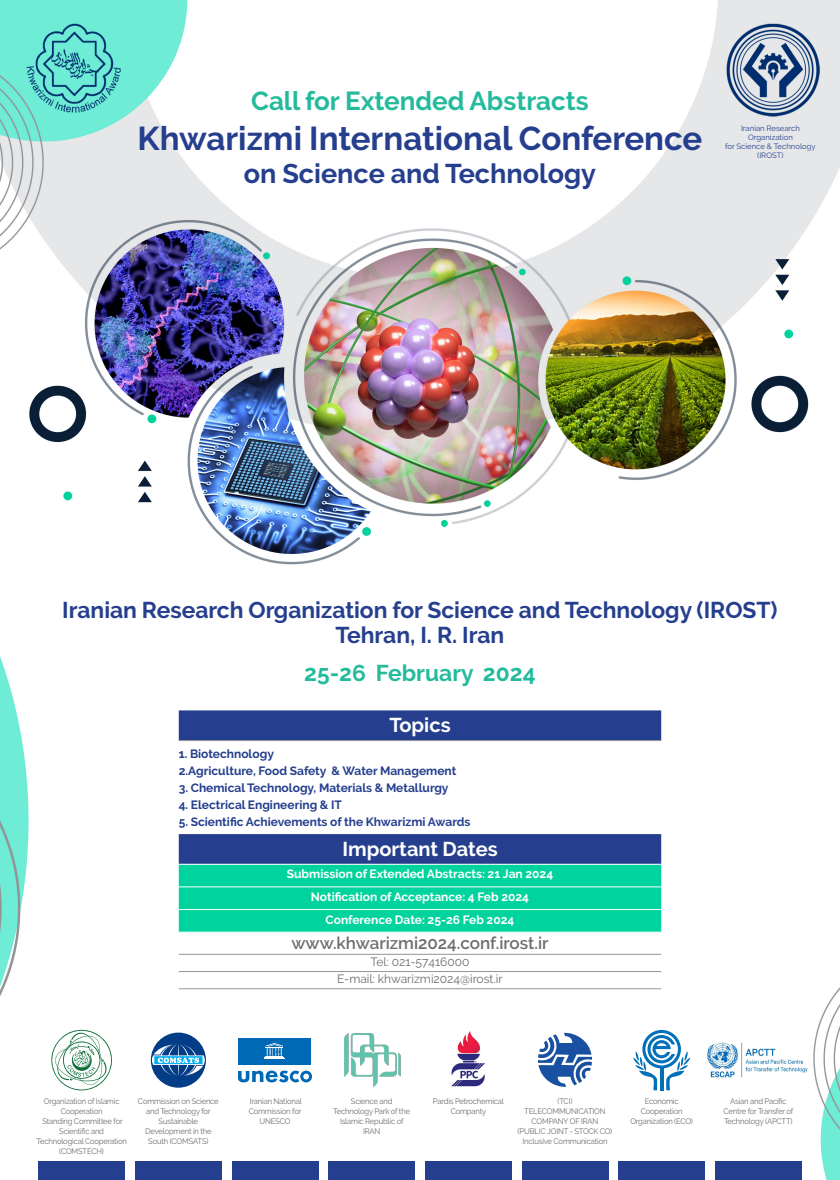
<style>
.page{position:relative;width:840px;height:1180px;background:#fff}
.page>*{position:absolute;margin:0;border:0;box-sizing:border-box;transform-origin:0 0}
.متن_10{font:700 33px "Raleway";color:#253f8e}
.متن_10-2{font:700 27px "Raleway";color:#253f8e}
.متن_10-3{font:700 26px "Raleway";color:#24bb9d}
.متن_10-4{font:700 22.8px "Raleway";color:#253f8e}
.متن_10-5{font:700 22.8px "Raleway";color:#24bb9d}
.متن_10-6{font:700 20px "Raleway";color:#fff}
.متن_10-7{font:600 17px "Raleway";color:#6c6d70}
.متن_10-8{font:700 12px "Raleway";color:#253f8e}
.متن_10-9{font:700 12px "Raleway";color:#fff}
.متن_10-10{font:12px "Raleway";color:#6c6d70}
.متن_10-11{font:8px/10px "Raleway";letter-spacing:-.02em;color:#6c6d70;text-align:center;scale:.95 1}
.متن_10-12{font:7.7px "Raleway";color:#253f8e}
</style>
<div class="page">
<img style="left:0;top:0;width:839px;height:1179px">
<svg style="left:179px;top:710px;width:481px;height:153px"></svg>
<div style="left:179px;top:864px;width:481px;height:67px;background:#00d39d"></div>
<hr style="left:179px;top:740px;width:481px;height:1px;background:#939598">
<hr style="left:179px;top:863px;width:481px;height:1px;background:#fff">
<hr style="left:179px;top:886px;width:481px;height:1px;background:#fff">
<hr style="left:179px;top:908px;width:481px;height:1px;background:#fff">
<hr style="left:179px;top:931px;width:481px;height:1px;background:#fff">
<hr style="left:179px;top:953px;width:481px;height:1px;background:#939598">
<hr style="left:179px;top:971px;width:481px;height:1px;background:#939598">
<hr style="left:179px;top:988px;width:481px;height:1px;background:#939598">
<svg style="left:51px;top:1029px;width:62px;height:61px"></svg>
<img style="left:698px;top:1033px;width:116px;height:53px">
<svg style="left:151px;top:1032px;width:55px;height:55px"></svg>
<svg style="left:683px;top:1057px;width:6px;height:7px"></svg>
<svg style="left:634px;top:1029px;width:53px;height:61px"></svg>
<div style="left:238px;top:1037px;width:73px;height:27px;background:#0069b5"></div>
<svg style="left:264px;top:1043px;width:21px;height:16px"></svg>
<svg style="left:238px;top:1070px;width:74px;height:12px"></svg>
<svg style="left:537px;top:1032px;width:54px;height:55px"></svg>
<img style="left:438px;top:1028px;width:60px;height:62px">
<div style="left:135px;top:1161px;width:86px;height:18px;background:#253f8e"></div>
<div style="left:38px;top:1161px;width:87px;height:18px;background:#253f8e"></div>
<div style="left:328px;top:1161px;width:87px;height:18px;background:#253f8e"></div>
<div style="left:521px;top:1161px;width:87px;height:18px;background:#253f8e"></div>
<div style="left:231px;top:1161px;width:87px;height:18px;background:#253f8e"></div>
<div style="left:425px;top:1161px;width:86px;height:18px;background:#253f8e"></div>
<div style="left:618px;top:1161px;width:86px;height:18px;background:#253f8e"></div>
<div style="left:714px;top:1161px;width:87px;height:18px;background:#253f8e"></div>
<img style="left:338px;top:1029px;width:67px;height:58px">
<p class="متن_10-3" style="left:251px;top:86px;width:339px">Call for Extended Abstracts</p>
<p class="متن_10" style="left:137px;top:119px;width:566px">Khwarizmi International Conference</p>
<p class="متن_10-2" style="left:244px;top:158px;width:353px">on Science and Technology</p>
<p class="متن_10-12" style="left:740px;top:124px;width:60px">Iranian Research</p>
<p class="متن_10-12" style="left:747px;top:133px;width:46px">Organization</p>
<p class="متن_10-12" style="left:724px;top:142px;width:92px">for Science &amp; Technology</p>
<p class="متن_10-12" style="left:756px;top:151px;width:28px">(IROST(</p>
<p class="متن_10-4" style="left:62px;top:597px;width:716px">Iranian Research Organization for Science and Technology (IROST(</p>
<p class="متن_10-4" style="left:335px;top:622px;width:170px">Tehran R.I, . Iran</p>
<p class="متن_10-5" style="left:304px;top:660px;width:233px">25-26 February 2024</p>
<p class="متن_10-6" style="left:389px;top:713px;width:63px">Topics</p>
<p class="متن_10-8" style="left:179px;top:746px;width:97px">1. Biotechnology</p>
<p class="متن_10-8" style="left:179px;top:763px;width:279px">2.Agriculture, Food Safety &amp; Water Management</p>
<p class="متن_10-8" style="left:179px;top:780px;width:271px">3. Chemical Technology, Materials &amp; Metallurgy</p>
<p class="متن_10-8" style="left:179px;top:797px;width:164px">4. Electrical Engineering &amp; IT</p>
<p class="متن_10-8" style="left:179px;top:814px;width:293px">5. Scientific Achievements of the Khwarizmi Awards</p>
<p class="متن_10-6" style="left:342px;top:837px;width:157px">Important Dates</p>
<p class="متن_10-9" style="left:286px;top:867px;width:268px">Submission of Extended Abstracts: 21 Jan 2024</p>
<p class="متن_10-9" style="left:311px;top:889px;width:220px">Notification of Acceptance 4: Feb 2024</p>
<p class="متن_10-9" style="left:325px;top:912px;width:190px">Conference Date: 25-26 Feb 2024</p>
<p class="متن_10-7" style="left:291px;top:932px;width:258px">www.khwarizmi2024.conf.irost i r.</p>
<p class="متن_10-10" style="left:370px;top:954px;width:100px">Tel: 021-57416000</p>
<p class="متن_10-10" style="left:337px;top:971px;width:167px">-E mail: khwarizmi2024@irost i r.</p>
<p class="متن_10-11" style="left:44px;top:1095px;width:81px">Organization of Islamic<br>Cooperation</p>
<p class="متن_10-11" style="left:42px;top:1115px;width:86px">Standing Committee for</p>
<p class="متن_10-11" style="left:36px;top:1125px;width:97px">Scientific and<br>Technological Cooperation</p>
<p class="متن_10-11" style="left:59px;top:1145px;width:49px">(COMSTECH(</p>
<p class="متن_10-11" style="left:138px;top:1095px;width:86px">Commission on Science and Technology for</p>
<p class="متن_10-11" style="left:145px;top:1115px;width:71px">Sustainable<br>Development in the<br>South (COMSATS(</p>
<p class="متن_10-11" style="left:248px;top:1095px;width:57px">Iranian National<br>Commission for<br>UNESCO</p>
<p class="متن_10-11" style="left:630px;top:1095px;width:67px">Economic<br>Cooperation<br>Organization (ECO(</p>
<p class="متن_10-11" style="left:723px;top:1095px;width:75px">Asian and Pacific<br>Centre for Transfer of<br>Technology (APCTT(</p>
<p class="متن_10-11" style="left:557px;top:1095px;width:17px">(TCI(</p>
<p class="متن_10-11" style="left:524px;top:1105px;width:87px">TELECOMMUNICATION</p>
<p class="متن_10-11" style="left:531px;top:1115px;width:72px">COMPANY OF IRAN</p>
<p class="متن_10-11" style="left:517px;top:1125px;width:101px">(PUBLIC JOINT - STOCK CO(</p>
<p class="متن_10-11" style="left:522px;top:1135px;width:91px">Inclusive Communication</p>
<p class="متن_10-11" style="left:333px;top:1095px;width:82px">Science and<br>Technology Park of the<br>Islamic Republic of</p>
<p class="متن_10-11" style="left:363px;top:1125px;width:20px">IRAN</p>
<p class="متن_10-11" style="left:432px;top:1095px;width:76px">Pardis Petrochemical<br>Companty</p>
</div>
